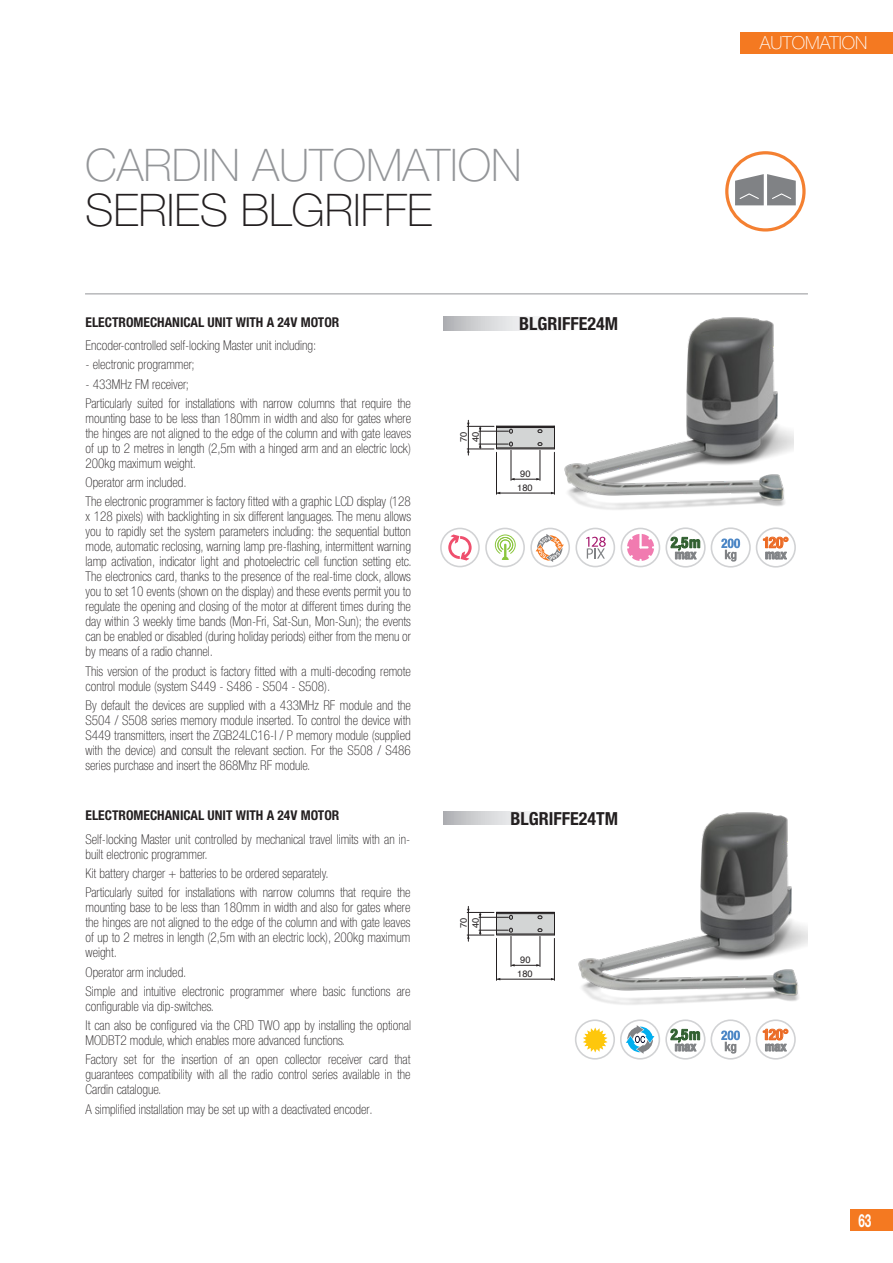
<style>
.page{position:relative;width:893px;height:1263px;background:#fff}
.page>*{position:absolute;margin:0;border:0;box-sizing:border-box;transform-origin:0 0}
.t1{font:100 45px "Helvetica Neue LT Std";color:#939598}
.t2{font:100 45px "Helvetica Neue LT Std";color:#231f20}
.t3{font:700 condensed 18px "Helvetica Neue LT Std";color:#231f20}
.t4{font:100 18px "Helvetica Neue LT Std";color:#fff}
.t5{font:700 18px "Helvetica Neue LT Std";color:#fff;scale:.65 1}
.t6{font:700 condensed 15px "Helvetica Neue LT Std";letter-spacing:-.035em;color:#eb6923}
.t7{font:100 condensed 13.5px/15px "Helvetica Neue LT Std";color:#231f20}
.t8{font:700 condensed 13.5px "Helvetica Neue LT Std";color:#231f20}
.t9{font:700 condensed 12.9px "Helvetica Neue LT Std";letter-spacing:-.015em;color:#808285}
.t10{font:9.3px/12px "Helvetica";color:#231f20}
.s1{font-weight:700}
</style>
<div class="page">
<div style="left:850px;top:1209px;width:43px;height:22px;background:#f47921"></div>
<div style="left:740px;top:32px;width:153px;height:21px;background:#f47921"></div>
<hr style="left:85px;top:293px;width:723px;height:1px;background:#939598">
<img style="left:553px;top:293px;width:241px;height:247px">
<img style="left:575px;top:812px;width:233px;height:222px">
<hr style="left:496px;top:452px;width:1px;height:42px;background:#231f20">
<hr style="left:554px;top:452px;width:1px;height:42px;background:#231f20">
<hr style="left:497px;top:493px;width:57px;height:1px;background:#231f20">
<hr style="left:511px;top:450px;width:1px;height:30px;background:#231f20">
<hr style="left:540px;top:450px;width:1px;height:30px;background:#231f20">
<svg style="left:511px;top:478px;width:29px;height:2px"></svg>
<svg style="left:467px;top:423px;width:88px;height:30px"></svg>
<hr style="left:468px;top:420px;width:1px;height:35px;background:#231f20">
<svg style="left:443px;top:812px;width:175px;height:13px"></svg>
<svg style="left:443px;top:317px;width:175px;height:13px"></svg>
<div style="left:725px;top:151px;width:81px;height:81px;border:3px solid #f48031;border-radius:50%"></div>
<svg style="left:735px;top:174px;width:61px;height:31px"></svg>
<hr style="left:496px;top:938px;width:1px;height:42px;background:#231f20">
<hr style="left:554px;top:938px;width:1px;height:42px;background:#231f20">
<hr style="left:497px;top:979px;width:57px;height:1px;background:#231f20">
<hr style="left:511px;top:936px;width:1px;height:30px;background:#231f20">
<hr style="left:540px;top:936px;width:1px;height:30px;background:#231f20">
<svg style="left:511px;top:964px;width:29px;height:2px"></svg>
<svg style="left:467px;top:909px;width:88px;height:30px"></svg>
<hr style="left:468px;top:906px;width:1px;height:35px;background:#231f20">
<div style="left:711px;top:527px;width:40px;height:41px;border:2px solid #d1d2d4;border-radius:50%"></div>
<svg style="left:721px;top:538px;width:19px;height:24px"></svg>
<div style="left:756px;top:527px;width:40px;height:41px;border:2px solid #d1d2d4;border-radius:50%"></div>
<svg style="left:763px;top:537px;width:25px;height:22px"></svg>
<div style="left:665px;top:527px;width:41px;height:41px;border:2px solid #d1d2d4;border-radius:50%"></div>
<svg style="left:671px;top:537px;width:29px;height:22px"></svg>
<div style="left:440px;top:528px;width:40px;height:39px;border:2px solid #d1d2d4;border-radius:50%"></div>
<svg style="left:448px;top:534px;width:24px;height:26px"></svg>
<div style="left:485px;top:528px;width:40px;height:39px;border:2px solid #d1d2d4;border-radius:50%"></div>
<svg style="left:495px;top:534px;width:21px;height:26px"></svg>
<div style="left:530px;top:528px;width:40px;height:39px;border:2px solid #d1d2d4;border-radius:50%"></div>
<svg style="left:536px;top:534px;width:28px;height:28px"></svg>
<div style="left:621px;top:528px;width:39px;height:39px;border:2px solid #d1d2d4;border-radius:50%"></div>
<hr style="left:639px;top:533px;width:3px;height:14px;background:#fff">
<svg style="left:626px;top:534px;width:29px;height:28px"></svg>
<div style="left:575px;top:528px;width:40px;height:39px;border:2px solid #d1d2d4;border-radius:50%"></div>
<svg style="left:586px;top:537px;width:20px;height:22px"></svg>
<div style="left:575px;top:1019px;width:40px;height:40px;border:2px solid #d1d2d4;border-radius:50%"></div>
<svg style="left:583px;top:1028px;width:24px;height:24px"></svg>
<div style="left:620px;top:1019px;width:40px;height:40px;border:2px solid #d1d2d4;border-radius:50%"></div>
<svg style="left:626px;top:1025px;width:28px;height:29px"></svg>
<div style="left:710px;top:1019px;width:41px;height:40px;border:2px solid #d1d2d4;border-radius:50%"></div>
<svg style="left:721px;top:1030px;width:19px;height:24px"></svg>
<div style="left:756px;top:1019px;width:40px;height:40px;border:2px solid #d1d2d4;border-radius:50%"></div>
<svg style="left:763px;top:1029px;width:25px;height:22px"></svg>
<div style="left:665px;top:1019px;width:40px;height:40px;border:2px solid #d1d2d4;border-radius:50%"></div>
<svg style="left:671px;top:1029px;width:29px;height:22px"></svg>
<p class="t1" style="left:85px;top:139px;width:438px">CARDIN AUTOMATION</p>
<p class="t2" style="left:85px;top:184px;width:349px">SERIES BLGRIFFE</p>
<p class="t8" style="left:86px;top:314px;width:255px">ELECTROMECHANICAL UNIT WITH A 24V MOTOR</p>
<p class="t7" style="left:86px;top:338px;width:232px">Encoder-controlled self-locking Master unit including:</p>
<p class="t7" style="left:86px;top:357px;width:111px">- electronic programmer;</p>
<p class="t7" style="left:86px;top:376px;width:105px">- 433MHz FM receiver;</p>
<p class="t7" style="left:86px;top:395px;width:327px;text-align:justify">Particularly suited for installations with narrow columns that require the mounting base to be less than 180mm in width and also for gates where the hinges are not aligned to the edge of the column and with gate leaves of up to 2 metres in length (2,5m with a hinged arm and an electric lock)<br>200kg maximum weight.</p>
<p class="t7" style="left:86px;top:473px;width:327px;line-height:19.2px">Operator arm included.<br>The electronic programmer is factory fitted with a graphic LCD display (128</p>
<p class="t7" style="left:86px;top:509px;width:327px;text-align:justify">x 128 pixels) with backlighting in six different languages. The menu allows you to rapidly set the system parameters including: the sequential button mode, automatic reclosing, warning lamp pre-flashing, intermittent warning lamp activation, indicator light and photoelectric cell function setting etc.<br>The electronics card, thanks to the presence of the real-time clock, allows you to set 10 events (shown on the display) and these events permit you to regulate the opening and closing of the motor at different times during the day within 3 weekly time bands (Mon-Fri, Sat-Sun, Mon-Sun); the events can be enabled or disabled (during holiday periods) either from the menu or by means of a radio channel.</p>
<p class="t7" style="left:86px;top:663px;width:327px">This version of the product is factory fitted with a multi-decoding remote control module (system S449 - S486 - S504 - S508).</p>
<p class="t7" style="left:86px;top:697px;width:327px;text-align:justify">By default the devices are supplied with a 433MHz RF module and the S504 / S508 series memory module inserted. To control the device with S449 transmitters, insert the ZGB24LC16-I / P memory module (supplied with the device) and consult the relevant section. For the S508 / S486 series purchase and insert the 868Mhz RF module.</p>
<p class="t7" style="left:86px;top:804px;width:326px;line-height:23.5px"><span class="s1">ELECTROMECHANICAL UNIT WITH A 24V MOTOR<br></span>Self-locking Master unit controlled by mechanical travel limits with an in-</p>
<p class="t7" style="left:86px;top:844px;width:326px;line-height:19.2px">built electronic programmer.<br>Kit battery charger + batteries to be ordered separately.<br>Particularly suited for installations with narrow columns that require the</p>
<p class="t7" style="left:86px;top:900px;width:326px;text-align:justify">mounting base to be less than 180mm in width and also for gates where the hinges are not aligned to the edge of the column and with gate leaves of up to 2 metres in length (2,5m with an electric lock), 200kg maximum weight.</p>
<p class="t7" style="left:86px;top:962px;width:326px;line-height:19.2px">Operator arm included.<br>Simple and intuitive electronic programmer where basic functions are</p>
<p class="t7" style="left:86px;top:996px;width:327px;line-height:19.2px">configurable via dip-switches.<br>It can also be configured via the CRD TWO app by installing the optional</p>
<p class="t7" style="left:86px;top:1031px;width:326px;line-height:19.2px">MODBT2 module, which enables more advanced functions.<br>Factory set for the insertion of an open collector receiver card that</p>
<p class="t7" style="left:86px;top:1067px;width:326px">guarantees compatibility with all the radio control series available in the<br>Cardin catalogue.</p>
<p class="t7" style="left:86px;top:1101px;width:289px">A simplified installation may be set up with a deactivated encoder.</p>
<p class="t3" style="left:519px;top:313px;width:100px">BLGRIFFE24M</p>
<p class="t10" style="left:458px;top:442px;width:12px;rotate:-90deg">70<br>40</p>
<p class="t10" style="left:520px;top:468px;width:12px">90</p>
<p class="t10" style="left:517px;top:482px;width:17px">180</p>
<p class="t3" style="left:510px;top:807px;width:109px">BLGRIFFE24TM</p>
<p class="t10" style="left:458px;top:928px;width:12px;rotate:-90deg">70<br>40</p>
<p class="t10" style="left:520px;top:954px;width:12px">90</p>
<p class="t10" style="left:517px;top:968px;width:17px">180</p>
<h2 class="t4" style="left:760px;top:32px;width:109px">AUTOMATION</h2>
<p class="t6" style="left:763px;top:533px;width:28px">120°</p>
<p class="t9" style="left:765px;top:547px;width:23px">max</p>
<p class="t6" style="left:763px;top:1025px;width:28px">120°</p>
<p class="t9" style="left:765px;top:1039px;width:23px">max</p>
<h2 class="t5" style="left:858px;top:1209px;width:22px">63</h2>
</div>
